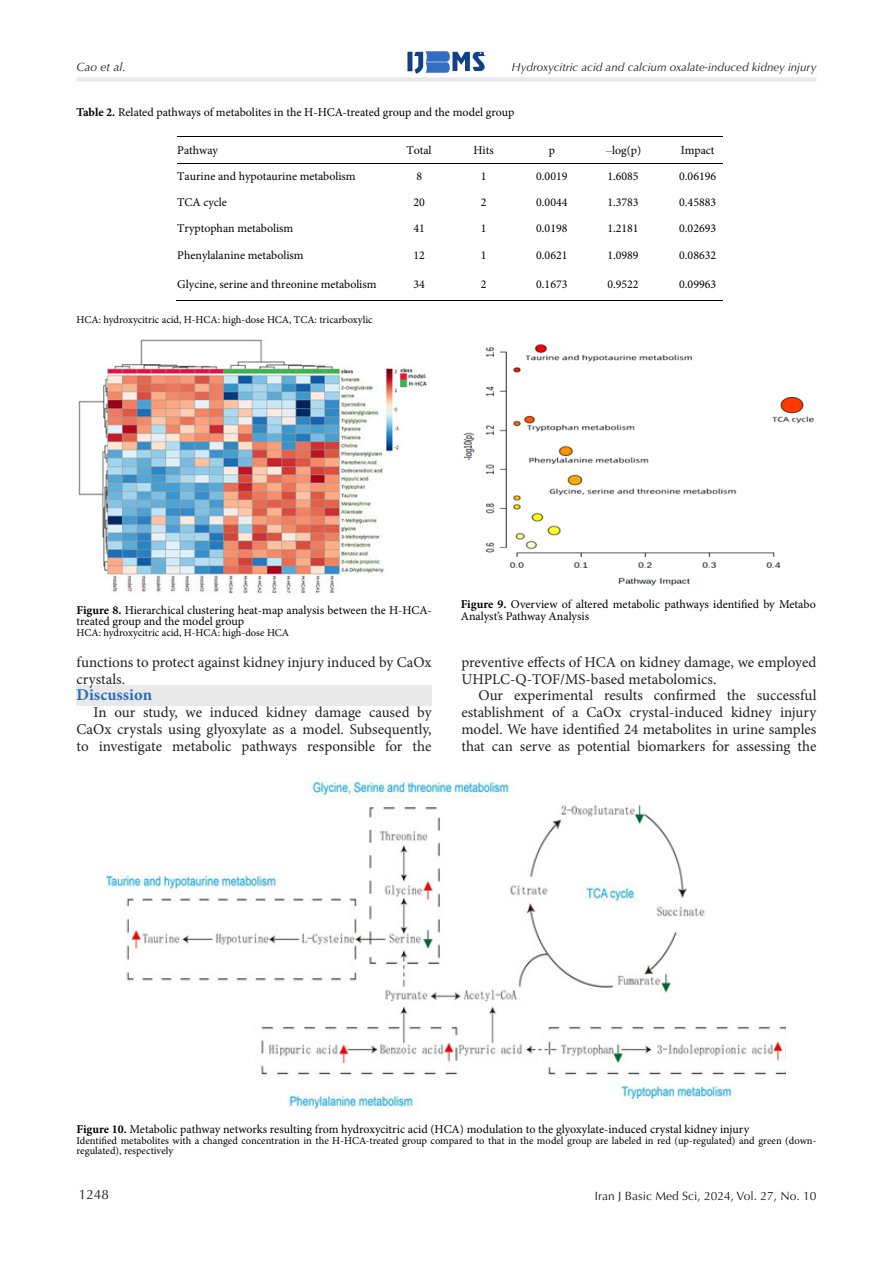
<style>
.page{position:relative;width:893px;height:1263px;background:#fff}
.page>*{position:absolute;margin:0;border:0;box-sizing:border-box;transform-origin:0 0}
.Heading_1{font:700 16.5px "Minion Pro";color:#2d6cb5}
.t1{font:15px/16.8px "Minion Pro";color:#231f20}
.t2{font:13.5px "Optima LT Std";color:#231f20}
.t3{font:12px/11.7px "Minion Pro";color:#000}
.t4{font:12px "Optima LT Std";color:#231f20}
.t5{font:italic 12px "Optima LT Std";color:#231f20}
.t6{font:italic 11.55px "Optima LT Std";color:#231f20}
.t7{font:10.5px/10.4px "Minion Pro";color:#000}
.s1{font-weight:700}
</style>
<div class="page">
<div style="left:77px;top:77px;width:739px;height:5px;background:#e9e9e9"></div>
<img style="left:407px;top:51px;width:79px;height:23px">
<div style="left:77px;top:685px;width:355px;height:21px;background:#e9e9e9"></div>
<hr style="left:177px;top:136px;width:208px;height:1px;background:#000">
<hr style="left:386px;top:136px;width:67px;height:1px;background:#000">
<hr style="left:454px;top:136px;width:60px;height:1px;background:#000">
<hr style="left:515px;top:136px;width:74px;height:1px;background:#000">
<hr style="left:590px;top:136px;width:67px;height:1px;background:#000">
<hr style="left:658px;top:136px;width:64px;height:1px;background:#000">
<hr style="left:177px;top:163px;width:208px;height:1px;background:#000">
<hr style="left:386px;top:163px;width:67px;height:1px;background:#000">
<hr style="left:454px;top:163px;width:60px;height:1px;background:#000">
<hr style="left:515px;top:163px;width:74px;height:1px;background:#000">
<hr style="left:590px;top:163px;width:67px;height:1px;background:#000">
<hr style="left:658px;top:163px;width:64px;height:1px;background:#000">
<hr style="left:176px;top:300px;width:209px;height:1px;background:#000">
<hr style="left:385px;top:300px;width:68px;height:1px;background:#000">
<hr style="left:453px;top:300px;width:61px;height:1px;background:#000">
<hr style="left:514px;top:300px;width:75px;height:1px;background:#000">
<hr style="left:589px;top:300px;width:68px;height:1px;background:#000">
<hr style="left:657px;top:300px;width:65px;height:1px;background:#000">
<img style="left:78px;top:339px;width:349px;height:255px">
<img style="left:463px;top:344px;width:352px;height:242px">
<img style="left:107px;top:782px;width:679px;height:326px">
<p class="t5" style="left:77px;top:60px;width:51px">Cao et al.</p>
<p class="t6" style="left:512px;top:60px;width:306px">Hydroxycitric acid and calcium oxalate-induced kidney injury</p>
<p class="t3" style="left:77px;top:106px;width:439px"><span class="s1">Table 2.</span> Related pathways of metabolites in the H-HCA-treated group and the model group</p>
<p class="t3" style="left:177px;top:144px;width:42px">Pathway</p>
<p class="t3" style="left:407px;top:144px;width:27px">Total</p>
<p class="t3" style="left:473px;top:144px;width:22px">Hits</p>
<p class="t3" style="left:549px;top:144px;width:8px">p</p>
<p class="t3" style="left:612px;top:144px;width:31px">log(p)</p>
<p class="t3" style="left:681px;top:144px;width:35px">Impact</p>
<p class="t3" style="left:177px;top:171px;width:180px">Taurine and hypotaurine metabolism</p>
<p class="t3" style="left:416px;top:171px;width:7px">8</p>
<p class="t3" style="left:481px;top:171px;width:7px">1</p>
<p class="t3" style="left:536px;top:171px;width:33px">0.0019</p>
<p class="t3" style="left:607px;top:171px;width:33px">1.6085</p>
<p class="t3" style="left:679px;top:171px;width:38px">0.06196</p>
<p class="t3" style="left:177px;top:197px;width:51px">TCA cycle</p>
<p class="t3" style="left:413px;top:197px;width:13px">20</p>
<p class="t3" style="left:481px;top:197px;width:7px">2</p>
<p class="t3" style="left:536px;top:197px;width:33px">0.0044</p>
<p class="t3" style="left:607px;top:197px;width:33px">1.3783</p>
<p class="t3" style="left:679px;top:197px;width:38px">0.45883</p>
<p class="t3" style="left:177px;top:223px;width:118px">Tryptophan metabolism</p>
<p class="t3" style="left:413px;top:223px;width:13px">41</p>
<p class="t3" style="left:481px;top:223px;width:7px">1</p>
<p class="t3" style="left:536px;top:223px;width:33px">0.0198</p>
<p class="t3" style="left:607px;top:223px;width:33px">1.2181</p>
<p class="t3" style="left:679px;top:223px;width:38px">0.02693</p>
<p class="t3" style="left:177px;top:249px;width:128px">Phenylalanine metabolism</p>
<p class="t3" style="left:413px;top:249px;width:13px">12</p>
<p class="t3" style="left:481px;top:249px;width:7px">1</p>
<p class="t3" style="left:536px;top:249px;width:33px">0.0621</p>
<p class="t3" style="left:607px;top:249px;width:33px">1.0989</p>
<p class="t3" style="left:679px;top:249px;width:38px">0.08632</p>
<p class="t3" style="left:177px;top:278px;width:201px">Glycine, serine and threonine metabolism</p>
<p class="t3" style="left:413px;top:278px;width:13px">34</p>
<p class="t3" style="left:481px;top:278px;width:7px">2</p>
<p class="t3" style="left:536px;top:278px;width:33px">0.1673</p>
<p class="t3" style="left:607px;top:278px;width:33px">0.9522</p>
<p class="t3" style="left:679px;top:278px;width:38px">0.09963</p>
<p class="t7" style="left:77px;top:314px;width:298px">HCA: hydroxycitric acid, H-HCA: high-dose HCA, TCA: tricarboxylic</p>
<p class="t3" style="left:77px;top:604px;width:357px"><span class="s1">Figure 8.</span> Hierarchical clustering heat-map analysis between the H-HCA&shy;treated group and the model group</p>
<p class="t7" style="left:77px;top:627px;width:214px">HCA: hydroxycitric acid, H-HCA: high-dose HCA</p>
<p class="t1" style="left:77px;top:654px;width:357px">functions to protect against kidney injury induced by CaOx crystals.</p>
<p class="Heading_1" style="left:77px;top:683px;width:77px">Discussion</p>
<p class="t1" style="left:77px;top:704px;width:357px;text-align:justify;text-indent:17px">In our study, we induced kidney damage caused by CaOx crystals using glyoxylate as a model. Subsequently, to investigate metabolic pathways responsible for the</p>
<p class="t3" style="left:461px;top:599px;width:357px"><span class="s1">Figure 9.</span> Overview of altered metabolic pathways identified by Metabo<br>Analyst’s Pathway Analysis</p>
<p class="t1" style="left:461px;top:654px;width:357px">preventive effects of HCA on kidney damage, we employed<br>UHPLC-Q-TOF/MS-based metabolomics.</p>
<p class="t1" style="left:461px;top:687px;width:357px;text-align:justify;text-indent:17px">Our experimental results confirmed the successful establishment of a CaOx crystal-induced kidney injury model. We have identified 24 metabolites in urine samples that can serve as potential biomarkers for assessing the</p>
<p class="t3" style="left:77px;top:1124px;width:674px"><span class="s1">Figure 10.</span> Metabolic pathway networks resulting from hydroxycitric acid (HCA) modulation to the glyoxylate-induced crystal kidney injury</p>
<p class="t7" style="left:77px;top:1135px;width:741px">Identified metabolites with a changed concentration in the H-HCA-treated group compared to that in the model group are labeled in red (up-regulated) and green (down&shy;regulated), respectively</p>
<p class="t2" style="left:79px;top:1187px;width:32px">1248</p>
<p class="t4" style="left:595px;top:1188px;width:223px">Iran J Basic Med Sci, 2024, Vol. 27, No. 10</p>
</div>
